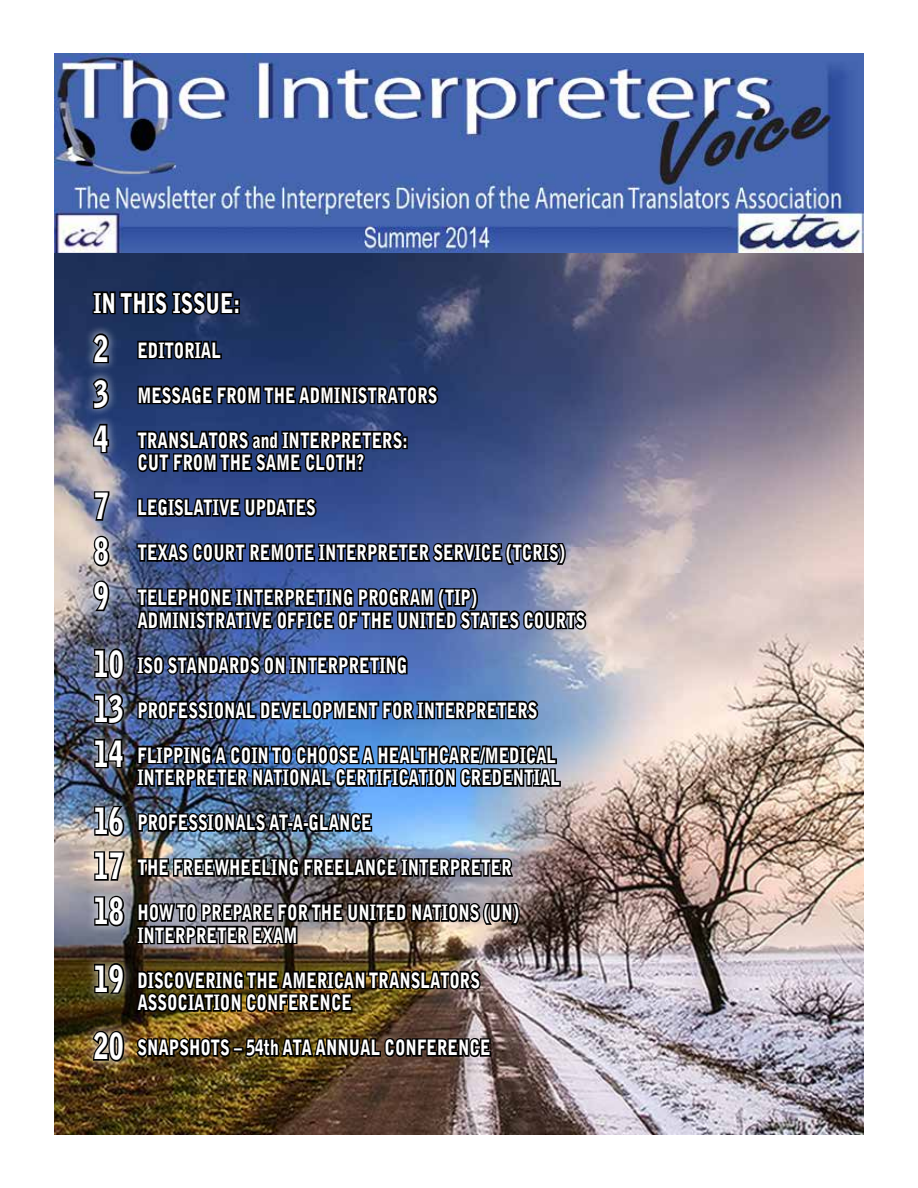
<style>
.page{position:relative;width:918px;height:1188px;background:#fff}
.page>*{position:absolute;margin:0;border:0;box-sizing:border-box;transform-origin:0 0}
.t1{font:900 36px/45px "Bell Gothic Std";color:#fff;text-align:justify;scale:.75 1}
.t2{font:900 27px "Bell Gothic Std";color:#fff;scale:.75 1}
.t3{font:900 21px/45px "Bell Gothic Std";color:#fff;scale:.75 1}
</style>
<div class="page">
<img style="left:54px;top:54px;width:810px;height:200px">
<img style="left:54px;top:254px;width:810px;height:880px">
<div style="left:84px;top:324px;width:50px;height:747px;background:#fff;opacity:.75"></div>
<img style="left:91px;top:153px;width:498px;height:913px">
<p class="t2" style="left:94px;top:287px;width:197px">IN THIS ISSUE:</p>
<p class="t3" style="left:137px;top:328px;width:402px">EDITORIAL<br>MESSAGE FROM THE ADMINISTRATORS<br>TRANSLATORS and INTERPRETERS:</p>
<p class="t3" style="left:137px;top:440px;width:571px">CUT FROM THE SAME CLOTH?<br>LEGISLATIVE UPDATES<br>TEXAS COURT REMOTE INTERPRETER SERVICE (TCRIS)<br>TELEPHONE INTERPRETING PROGRAM (TIP)</p>
<p class="t3" style="left:137px;top:598px;width:599px">ADMINISTRATIVE OFFICE OF THE UNITED STATES COURTS ISO STANDARDS ON INTERPRETING<br>PROFESSIONAL DEVELOPMENT FOR INTERPRETERS FLIPPING A COIN TO CHOOSE A HEALTHCARE/MEDICAL</p>
<p class="t3" style="left:137px;top:755px;width:565px">INTERPRETER NATIONAL CERTIFICATION CREDENTIAL PROFESSIONALS AT-A-GLANCE<br>THE FREEWHEELING FREELANCE INTERPRETER<br>HOW TO PREPARE FOR THE UNITED NATIONS (UN)</p>
<p class="t3" style="left:137px;top:913px;width:458px">INTERPRETER EXAM<br>DISCOVERING THE AMERICAN TRANSLATORS</p>
<p class="t3" style="left:137px;top:980px;width:472px">ASSOCIATION CONFERENCE<br>SNAPSHOTS – 54th ATA ANNUAL CONFERENCE</p>
<h1 class="t1" style="left:94px;top:327px;width:22px">2<br>3<br>4</h1>
<h1 class="t1" style="left:94px;top:484px;width:22px">7<br>8<br>9</h1>
<h1 class="t1" style="left:94px;top:642px;width:42px">10<br>13<br>14</h1>
<h1 class="t1" style="left:94px;top:799px;width:42px">16<br>17<br>18</h1>
<h1 class="t1" style="left:94px;top:946px;width:42px;line-height:67.5px">19<br>20</h1>
</div>
